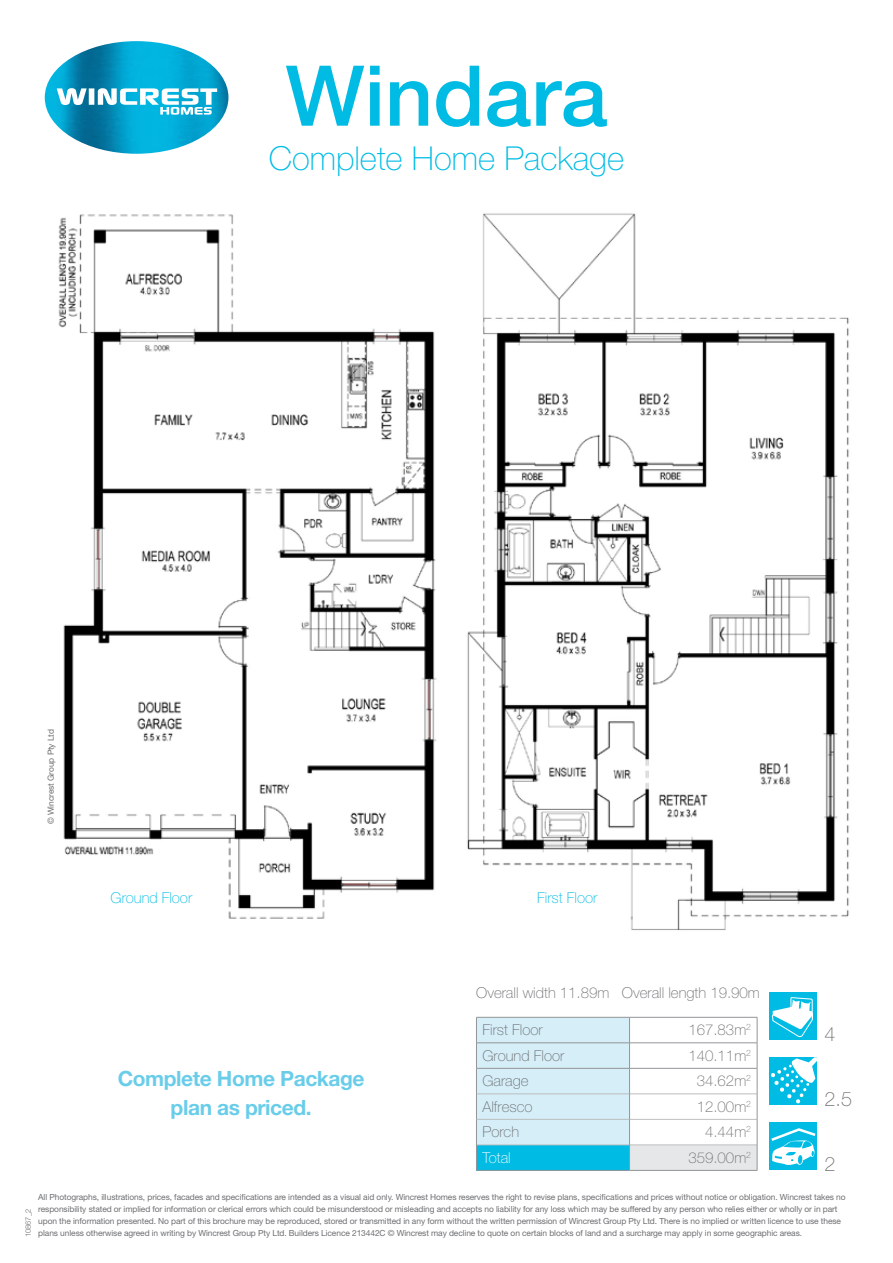
<style>
.page{position:relative;width:893px;height:1263px;background:#fff}
.page>*{position:absolute;margin:0;border:0;box-sizing:border-box;transform-origin:0 0}
.t1{font:500 84px "Helvetica Neue LT Std";color:#00bce4}
.t2{font:100 33px "Helvetica Neue LT Std";color:#00bce4}
.t3{font:700 21px/29.2px "Helvetica Neue LT Std";letter-spacing:-.02em;color:#69cdea;text-align:center}
.t4{font:100 19.8px "Helvetica Neue LT Std";color:#6d6e71}
.t5{font:100 15px "Helvetica Neue LT Std";color:#6d6e71}
.t6{font:100 15px "Helvetica Neue LT Std";color:#00bce4}
.t7{font:100 15px "Helvetica Neue LT Std";color:#fff}
.t8{font:8.4px/12px "Helvetica Neue LT Std";letter-spacing:-.01em;color:#6d6e71}
.t9{font:300 7.5px "Helvetica Neue LT Std";color:#6d6e71}
</style>
<div class="page">
<svg style="left:45px;top:41px;width:183px;height:113px"></svg>
<div style="left:630px;top:1145px;width:127px;height:25px;background:#e6e7e8"></div>
<hr style="left:630px;top:1093px;width:127px;height:1px;background:#bcbec0">
<hr style="left:630px;top:1119px;width:127px;height:1px;background:#bcbec0">
<hr style="left:630px;top:1144px;width:127px;height:1px;background:#bcbec0">
<hr style="left:630px;top:1017px;width:127px;height:1px;background:#939598">
<hr style="left:630px;top:1042px;width:127px;height:1px;background:#939598">
<hr style="left:630px;top:1068px;width:127px;height:1px;background:#939598">
<svg style="left:476px;top:1017px;width:154px;height:153px;background:#b0e2f0"></svg>
<svg style="left:757px;top:1017px;width:1px;height:153px"></svg>
<hr style="left:476px;top:1170px;width:154px;height:1px;background:#939598">
<hr style="left:630px;top:1170px;width:127px;height:1px;background:#939598">
<div style="left:769px;top:992px;width:48px;height:48px;background:#00bce4"></div>
<svg style="left:772px;top:997px;width:41px;height:40px"></svg>
<div style="left:769px;top:1057px;width:48px;height:48px;background:#00bce4"></div>
<svg style="left:771px;top:1057px;width:46px;height:47px"></svg>
<div style="left:769px;top:1122px;width:48px;height:48px;background:#00bce4"></div>
<svg style="left:771px;top:1128px;width:45px;height:37px"></svg>
<img style="left:58px;top:214px;width:379px;height:705px">
<img style="left:467px;top:213px;width:382px;height:717px">
<h1 class="t1" style="left:285px;top:46px;width:324px">Windara</h1>
<h2 class="t2" style="left:269px;top:140px;width:357px">Complete Home Package</h2>
<p class="t8" style="left:45px;top:824px;width:97px;rotate:-90deg">© Wincrest Group Pty Ltd</p>
<h3 class="t6" style="left:111px;top:889px;width:83px">Ground Floor</h3>
<h3 class="t6" style="left:537px;top:889px;width:62px">First Floor</h3>
<h3 class="t3" style="left:118px;top:1063px;width:249px">Complete Home Package plan as priced.</h3>
<h3 class="t5" style="left:476px;top:984px;width:285px">Overall width 11.89m Overall length 19.90m</h3>
<h3 class="t5" style="left:482px;top:1021px;width:62px">First Floor</h3>
<h3 class="t5" style="left:688px;top:1021px;width:64px">167.83m<sup>2</sup></h3>
<h3 class="t5" style="left:482px;top:1047px;width:83px">Ground Floor</h3>
<h3 class="t5" style="left:688px;top:1047px;width:64px">140.11m<sup>2</sup></h3>
<h3 class="t5" style="left:482px;top:1072px;width:48px">Garage</h3>
<h3 class="t5" style="left:697px;top:1072px;width:56px">34.62m<sup>2</sup></h3>
<h3 class="t5" style="left:482px;top:1098px;width:52px">Alfresco</h3>
<h3 class="t5" style="left:697px;top:1098px;width:56px">12.00m<sup>2</sup></h3>
<h3 class="t5" style="left:482px;top:1123px;width:38px">Porch</h3>
<h3 class="t5" style="left:705px;top:1123px;width:47px">4.44m<sup>2</sup></h3>
<h3 class="t7" style="left:482px;top:1149px;width:30px">Total</h3>
<h3 class="t5" style="left:688px;top:1149px;width:64px">359.00m<sup>2</sup></h3>
<h3 class="t4" style="left:825px;top:1022px;width:12px">4</h3>
<h3 class="t4" style="left:825px;top:1087px;width:29px">2.5</h3>
<h3 class="t4" style="left:825px;top:1152px;width:12px">2</h3>
<p class="t8" style="left:38px;top:1190px;width:809px">All Photographs, illustrations, prices, facades and specifications are intended as a visual aid only. Wincrest Homes reserves the right to revise plans, specifications and prices without notice or obligation. Wincrest takes no responsibility stated or implied for information or clerical errors which could be misunderstood or misleading and accepts no liability for any loss which may be suffered by any person who relies either or wholly or in part upon the information presented. No part of this brochure may be reproduced, stored or transmitted in any form without the written permission of Wincrest Group Pty Ltd. There is no implied or written licence to use these plans unless otherwise agreed in writing by Wincrest Group Pty Ltd. Builders Licence 213442C © Wincrest may decline to quote on certain blocks of land and a surcharge may apply in some geographic areas.</p>
<p class="t9" style="left:24px;top:1237px;width:30px;rotate:-90deg">10867_2</p>
</div>
